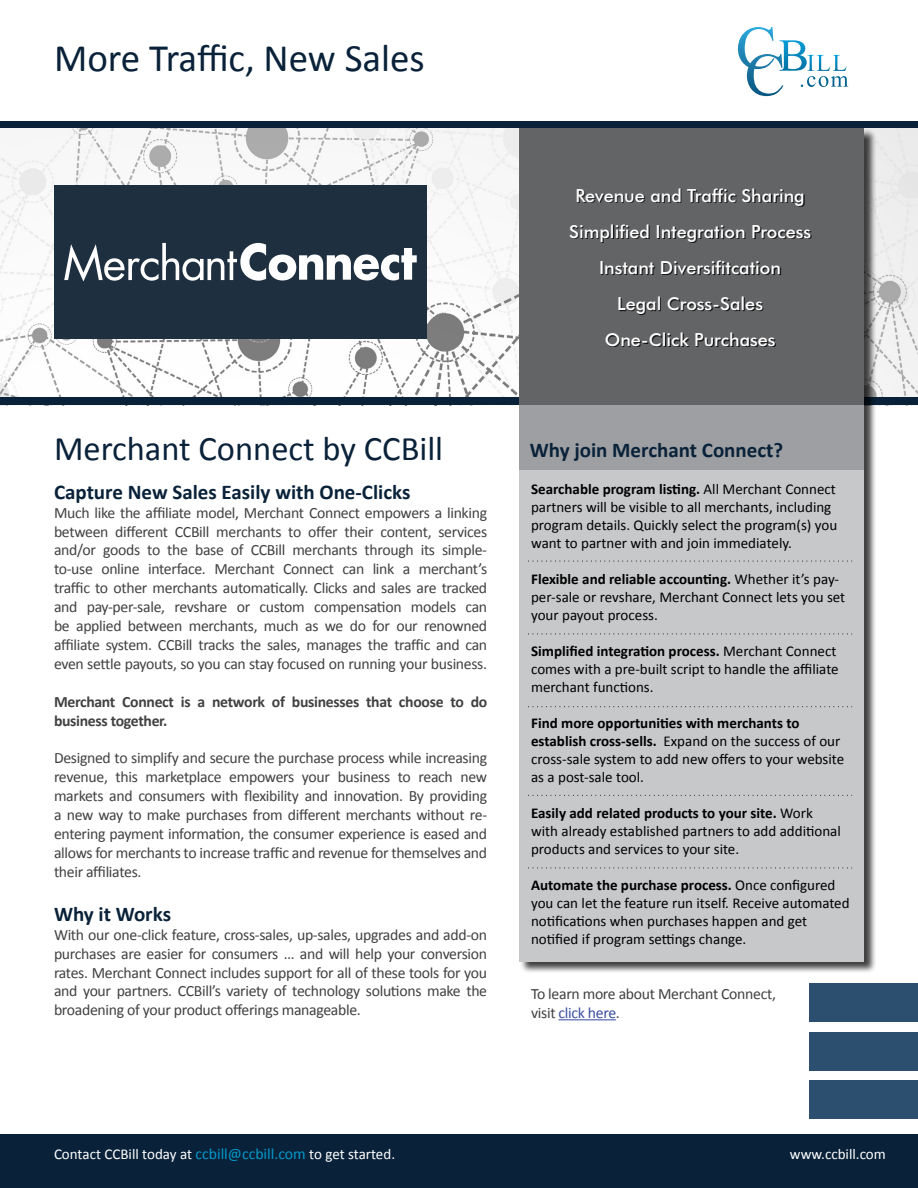
<style>
.page{position:relative;width:918px;height:1188px;background:#fff}
.page>*{position:absolute;margin:0;border:0;box-sizing:border-box;transform-origin:0 0}
.t1{font:39px "Calibri";color:#092239}
.t2{font:34.5px "Calibri";color:#092239}
.t3{font:700 21px "Calibri";color:#092239}
.t4{font:18px/36px "Futura Md BT Medium";color:#fff;text-align:center}
.t5{font:15.75px/18.9px "Calibri";letter-spacing:-.02em;color:#414042;text-align:justify}
.t6{font:700 15.75px/18.9px "Calibri";letter-spacing:-.02em;color:#414042}
.t7{font:15px/18px "Calibri";color:#000}
.t8{font:15px "Calibri";color:#fff}
.s1{font-weight:700}
.s2{color:#3a4fa2}
.s3{font-size:15.75px;color:#0398cb}
</style>
<div class="page">
<div style="left:809px;top:984px;width:109px;height:38px;background:#2d4f6f"></div>
<div style="left:809px;top:1032px;width:109px;height:39px;background:#2d4f6f"></div>
<div style="left:809px;top:1081px;width:109px;height:38px;background:#2d4f6f"></div>
<img style="left:0;top:128px;width:918px;height:269px">
<div style="left:0;top:397px;width:918px;height:8px;background:#092239"></div>
<div style="left:520px;top:128px;width:357px;height:846px;background:#000;opacity:.75"></div>
<div style="left:520px;top:128px;width:344px;height:833px;background:#636466"></div>
<div style="left:520px;top:405px;width:344px;height:556px;background:#9d9fa2"></div>
<div style="left:520px;top:470px;width:344px;height:491px;background:#c7c8ca"></div>
<div style="left:0;top:1134px;width:918px;height:54px;background:#092239"></div>
<svg style="left:738px;top:27px;width:110px;height:69px"></svg>
<div style="left:571px;top:189px;width:241px;height:158px;background:#000;opacity:.75"></div>
<hr style="left:559px;top:1019px;width:57px;height:1px;background:#3a4fa2">
<svg style="left:528px;top:634px;width:324px;height:1px"></svg>
<svg style="left:528px;top:706px;width:324px;height:1px"></svg>
<svg style="left:528px;top:561px;width:324px;height:1px"></svg>
<svg style="left:528px;top:795px;width:324px;height:1px"></svg>
<svg style="left:528px;top:868px;width:324px;height:1px"></svg>
<div style="left:54px;top:185px;width:373px;height:154px;background:#1e2f3f"></div>
<svg style="left:64px;top:243px;width:353px;height:38px"></svg>
<div style="left:0;top:122px;width:918px;height:6px;background:#092239"></div>
<h1 class="t1" style="left:54px;top:34px;width:372px">More Traffic, New Sales</h1>
<h2 class="t2" style="left:54px;top:427px;width:391px">Merchant Connect by CCBill</h2>
<h3 class="t3" style="left:54px;top:478px;width:358px">Capture New Sales Easily with One-Clicks</h3>
<p class="t5" style="left:54px;top:503px;width:435px">Much like the affiliate model, Merchant Connect empowers a linking between different CCBill merchants to offer their content, services and/or goods to the base of CCBill merchants through its simple&shy;to-use online interface. Merchant Connect can link a merchant’s traffic to other merchants automatically. Clicks and sales are tracked and pay-per-sale, revshare or custom compensation models can be applied between merchants, much as we do for our renowned affiliate system. CCBill tracks the sales, manages the traffic and can even settle payouts, so you can stay focused on running your business.</p>
<p class="t6" style="left:54px;top:692px;width:435px">Merchant Connect is a network of businesses that choose to do business together.</p>
<p class="t5" style="left:54px;top:749px;width:435px">Designed to simplify and secure the purchase process while increasing revenue, this marketplace empowers your business to reach new markets and consumers with flexibility and innovation. By providing a new way to make purchases from different merchants without re&shy;entering payment information, the consumer experience is eased and allows for merchants to increase traffic and revenue for themselves and their affiliates.</p>
<h3 class="t3" style="left:54px;top:900px;width:119px">Why it Works</h3>
<p class="t5" style="left:54px;top:925px;width:435px">With our one-click feature, cross-sales, up-sales, upgrades and add-on purchases are easier for consumers … and will help your conversion rates. Merchant Connect includes support for all of these tools for you and your partners. CCBill’s variety of technology solutions make the broadening of your product offerings manageable.</p>
<p class="t4" style="left:569px;top:177px;width:243px">Revenue and Traffic Sharing<br>Simplified Integration Process<br>Instant Diversifitcation<br>Legal Cross-Sales<br>One-Click Purchases</p>
<h3 class="t3" style="left:530px;top:437px;width:255px">Why join Merchant Connect?</h3>
<p class="t7" style="left:531px;top:480px;width:308px"><span class="s1">Searchable program listing.</span> All Merchant Connect partners will be visible to all merchants, including program details. Quickly select the program(s) you want to partner with and join immediately.</p>
<p class="t7" style="left:531px;top:570px;width:316px"><span class="s1">Flexible and reliable accounting.</span> Whether it’s pay&shy;per-sale or revshare, Merchant Connect lets you set your payout process.</p>
<p class="t7" style="left:531px;top:642px;width:309px"><span class="s1">Simplified integration process.</span> Merchant Connect comes with a pre-built script to handle the affiliate merchant functions.</p>
<p class="t7" style="left:531px;top:714px;width:315px"><span class="s1">Find more opportunities with merchants to establish cross-sells.</span> Expand on the success of our cross-sale system to add new offers to your website as a post-sale tool.</p>
<p class="t7" style="left:531px;top:804px;width:311px"><span class="s1">Easily add related products to your site.</span> Work with already established partners to add additional products and services to your site.</p>
<p class="t7" style="left:531px;top:876px;width:320px"><span class="s1">Automate the purchase process.</span> Once configured you can let the feature run itself. Receive automated notifications when purchases happen and get notified if program settings change.</p>
<p class="t5" style="left:531px;top:985px;width:246px">To learn more about Merchant Connect, visit <span class="s2">click here</span>.</p>
<p class="t8" style="left:54px;top:1145px;width:343px">Contact CCBill today at <span class="s3">ccbill@ccbill.com</span> to get started.</p>
<p class="t8" style="left:790px;top:1145px;width:97px">www.ccbill.com</p>
</div>
